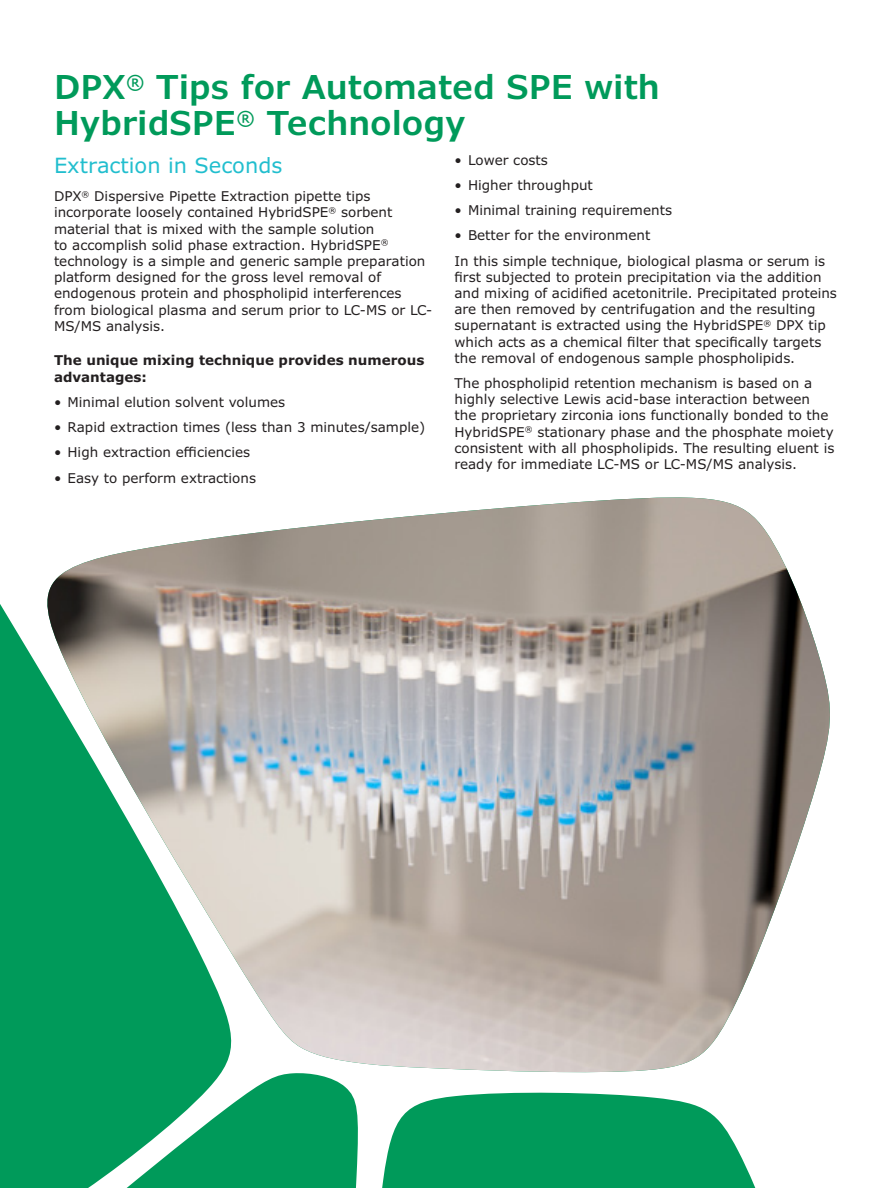
<style>
.page{position:relative;width:891px;height:1188px;background:#fff}
.page>*{position:absolute;margin:0;border:0;box-sizing:border-box;transform-origin:0 0}
.Headline_22_24{font:600 33px/36px "Verdana Pro";color:#009a5a}
.Subhead_14_16{font:21px "Verdana Pro";color:#21bece}
.Body_Copy_9_11{font:13.5px/16.2px "Verdana Pro";color:#231f20}
.Body_Subhead_9_11{font:700 13.5px/16.5px "Verdana Pro";color:#231f20}
</style>
<div class="page">
<svg style="left:0;top:604px;width:756px;height:584px;fill:#009a5a"></svg>
<img style="left:37px;top:497px;width:793px;height:577px">
<p class="Headline_22_24" style="left:54px;top:70px;width:607px">DPX<sup>®</sup> Tips for Automated SPE with<br>HybridSPE<sup>®</sup> Technology</p>
<p class="Subhead_14_16" style="left:54px;top:152px;width:230px">Extraction in Seconds</p>
<p class="Body_Copy_9_11" style="left:54px;top:188px;width:380px">DPX<sup>®</sup> Dispersive Pipette Extraction pipette tips incorporate loosely contained HybridSPE<sup>®</sup> sorbent material that is mixed with the sample solution<br>to accomplish solid phase extraction. HybridSPE<sup>® </sup>technology is a simple and generic sample preparation platform designed for the gross level removal of endogenous protein and phospholipid interferences from biological plasma and serum prior to LC-MS or LC-MS/MS analysis.</p>
<p class="Body_Subhead_9_11" style="left:54px;top:352px;width:372px">The unique mixing technique provides numerous advantages:</p>
<p class="Body_Copy_9_11" style="left:54px;top:394px;width:233px">• Minimal elution solvent volumes</p>
<p class="Body_Copy_9_11" style="left:54px;top:419px;width:373px">• Rapid extraction times (less than 3 minutes/sample)</p>
<p class="Body_Copy_9_11" style="left:54px;top:445px;width:198px">• High extraction efficiencies</p>
<p class="Body_Copy_9_11" style="left:54px;top:470px;width:204px">• Easy to perform extractions</p>
<p class="Body_Copy_9_11" style="left:454px;top:152px;width:95px">• Lower costs</p>
<p class="Body_Copy_9_11" style="left:454px;top:177px;width:140px">• Higher throughput</p>
<p class="Body_Copy_9_11" style="left:454px;top:202px;width:219px">• Minimal training requirements</p>
<p class="Body_Copy_9_11" style="left:454px;top:228px;width:197px">• Better for the environment</p>
<p class="Body_Copy_9_11" style="left:454px;top:253px;width:384px">In this simple technique, biological plasma or serum is first subjected to protein precipitation via the addition and mixing of acidified acetonitrile. Precipitated proteins are then removed by centrifugation and the resulting supernatant is extracted using the HybridSPE<sup>®</sup> DPX tip which acts as a chemical filter that specifically targets the removal of endogenous sample phospholipids.</p>
<p class="Body_Copy_9_11" style="left:454px;top:375px;width:381px">The phospholipid retention mechanism is based on a highly selective Lewis acid-base interaction between the proprietary zirconia ions functionally bonded to the HybridSPE<sup>®</sup> stationary phase and the phosphate moiety consistent with all phospholipids. The resulting eluent is ready for immediate LC-MS or LC-MS/MS analysis.</p>
</div>
